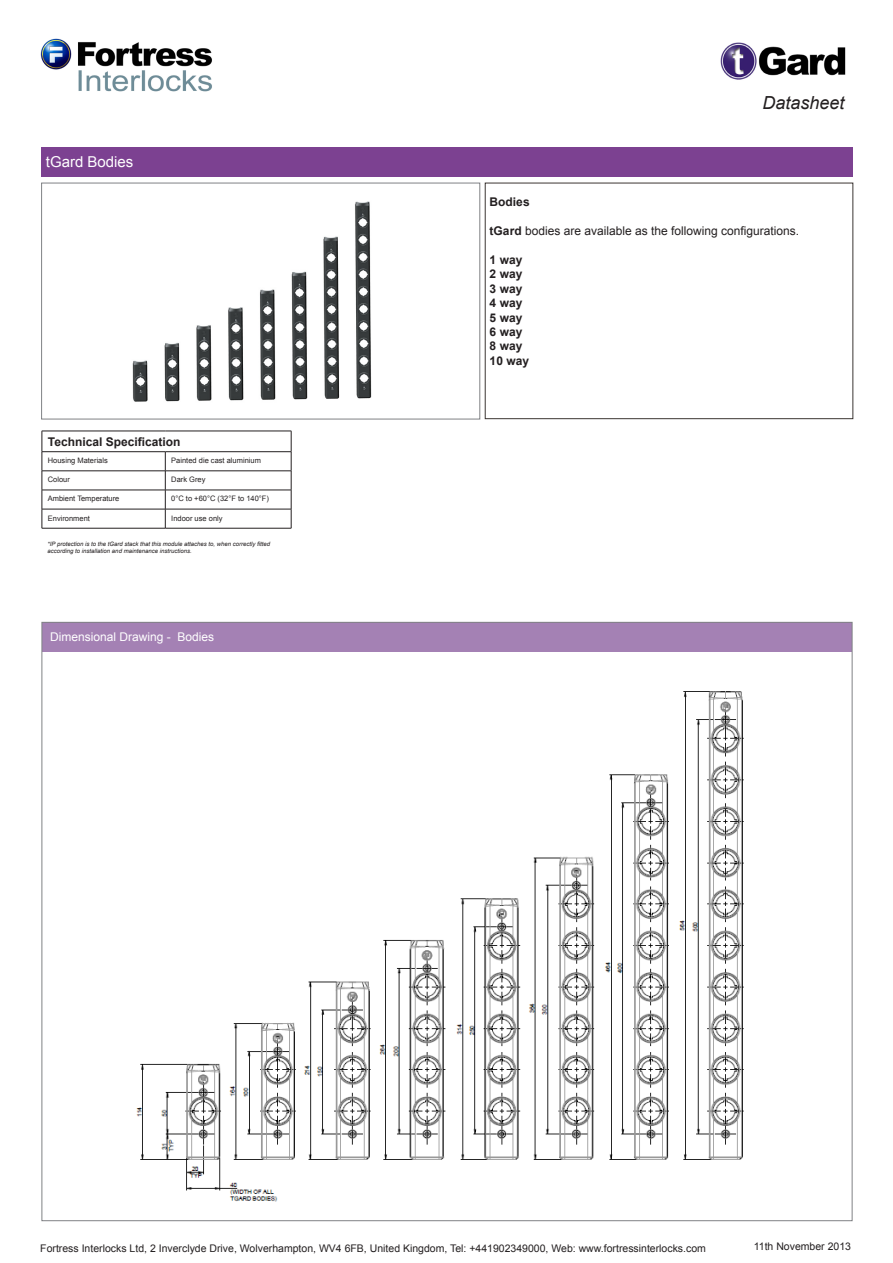
<style>
.page{position:relative;width:893px;height:1263px;background:#fff}
.page>*{position:absolute;margin:0;border:0;box-sizing:border-box;transform-origin:0 0}
.t1{font:italic 18px "Arial";color:#231f20}
.t2{font:15px "Arial";color:#fff}
.t3{font:700 12px "Arial";color:#231f20}
.t4{font:12px "Arial";color:#231f20}
.t5{font:12px "Arial";color:#fff}
.t6{font:10.5px "Arial";color:#231f20}
.t7{font:7.5px "Arial";color:#231f20}
.t8{font:italic 6px "Arial";color:#231f20}
.s1{font-weight:700}
</style>
<div class="page">
<img style="left:40px;top:38px;width:172px;height:54px">
<img style="left:720px;top:42px;width:126px;height:38px">
<div style="left:42px;top:147px;width:811px;height:29px;background:#7c4191"></div>
<div style="left:41px;top:183px;width:439px;height:236px;border:1px solid #808285"></div>
<div style="left:485px;top:183px;width:368px;height:236px;border:1px solid #3b3532"></div>
<div style="left:42px;top:622px;width:809px;height:29px;background:#a481b4"></div>
<img style="left:136px;top:691px;width:608px;height:511px">
<div style="left:462px;top:1175px;width:320px;height:40px;background:#fff"></div>
<img style="left:132px;top:201px;width:240px;height:201px">
<hr style="left:42px;top:431px;width:123px;height:1px;background:#231f20">
<hr style="left:165px;top:431px;width:126px;height:1px;background:#231f20">
<hr style="left:42px;top:451px;width:123px;height:1px;background:#231f20">
<hr style="left:165px;top:451px;width:126px;height:1px;background:#231f20">
<hr style="left:42px;top:471px;width:123px;height:1px;background:#231f20">
<hr style="left:165px;top:471px;width:126px;height:1px;background:#231f20">
<hr style="left:42px;top:490px;width:123px;height:1px;background:#231f20">
<hr style="left:165px;top:490px;width:126px;height:1px;background:#231f20">
<hr style="left:42px;top:509px;width:123px;height:1px;background:#231f20">
<svg style="left:42px;top:431px;width:1px;height:97px"></svg>
<hr style="left:165px;top:509px;width:126px;height:1px;background:#231f20">
<svg style="left:165px;top:452px;width:1px;height:76px"></svg>
<svg style="left:291px;top:431px;width:1px;height:97px"></svg>
<hr style="left:42px;top:528px;width:123px;height:1px;background:#231f20">
<hr style="left:165px;top:528px;width:126px;height:1px;background:#231f20">
<p class="t2" style="left:46px;top:152px;width:89px">tGard Bodies</p>
<p class="t3" style="left:48px;top:433px;width:134px">Technical Specification</p>
<p class="t7" style="left:48px;top:456px;width:62px">Housing Materials</p>
<p class="t7" style="left:171px;top:456px;width:91px">Painted die cast aluminium</p>
<p class="t7" style="left:48px;top:475px;width:24px">Colour</p>
<p class="t7" style="left:171px;top:475px;width:36px">Dark Grey</p>
<p class="t7" style="left:48px;top:494px;width:73px">Ambient Temperature</p>
<p class="t7" style="left:171px;top:494px;width:99px">0°C to +60°C (32°F to 140°F)</p>
<p class="t7" style="left:48px;top:513px;width:44px">Environment</p>
<p class="t7" style="left:171px;top:513px;width:53px">Indoor use only</p>
<p class="t8" style="left:48px;top:540px;width:224px">*IP protection is to the tGard stack that this module attaches to, when correctly fitted</p>
<p class="t8" style="left:48px;top:547px;width:146px">according to installation and maintenance instructions.</p>
<p class="t5" style="left:50px;top:629px;width:166px">Dimensional Drawing - Bodies</p>
<p class="t1" style="left:762px;top:91px;width:84px">Datasheet</p>
<p class="t3" style="left:490px;top:194px;width:42px">Bodies</p>
<p class="t4" style="left:490px;top:223px;width:311px"><span class="s1">tGard</span> bodies are available as the following configurations.</p>
<p class="t3" style="left:490px;top:252px;width:34px">1 way</p>
<p class="t3" style="left:490px;top:266px;width:34px">2 way</p>
<p class="t3" style="left:490px;top:281px;width:34px">3 way</p>
<p class="t3" style="left:490px;top:295px;width:34px">4 way</p>
<p class="t3" style="left:490px;top:309px;width:34px">5 way</p>
<p class="t3" style="left:490px;top:324px;width:34px">6 way</p>
<p class="t3" style="left:490px;top:338px;width:34px">8 way</p>
<p class="t3" style="left:490px;top:353px;width:41px">10 way</p>
<p class="t6" style="left:40px;top:1241px;width:667px">Fortress Interlocks Ltd, 2 Inverclyde Drive, Wolverhampton, WV4 6FB, United Kingdom, Tel: +441902349000, Web: www.fortressinterlocks.com</p>
<p class="t6" style="left:754px;top:1239px;width:99px">11th November 2013</p>
</div>
